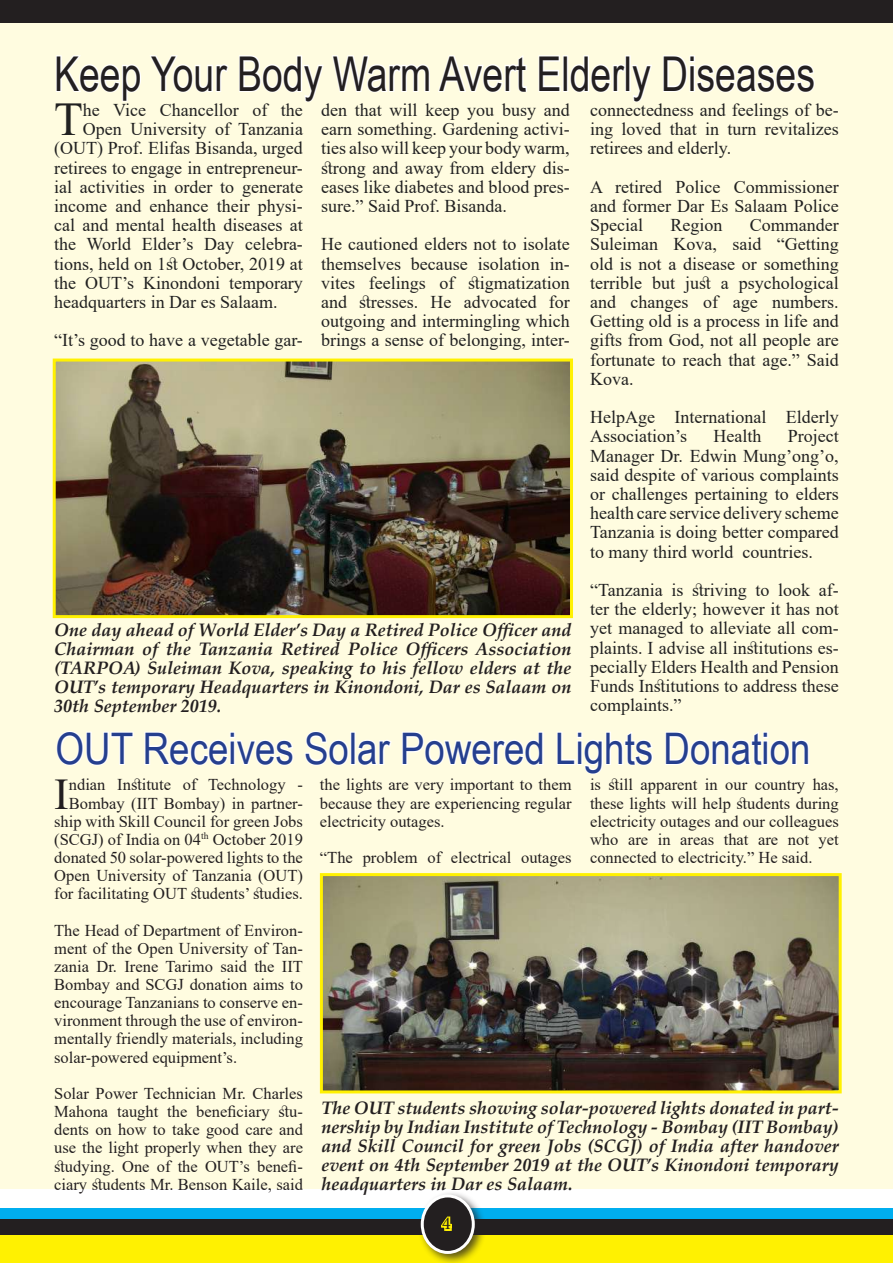
<style>
.page{position:relative;width:893px;height:1263px;background:#fff}
.page>*{position:absolute;margin:0;border:0;box-sizing:border-box;transform-origin:0 0}
.t1{font:48px "Arial Narrow";color:#231f20;scale:.95 1}
.t2{font:46.95px "Times New Roman";color:#212121}
.t3{font:43.95px "Times New Roman";color:#231f20}
.t4{font:43.5px "Arial Narrow";color:#253f8e}
.t5{font:18px/19.2px "Times New Roman";color:#212121;text-align:justify}
.t6{font:italic 700 18px/19px "Palatino Linotype";color:#231f20;text-align:justify}
.t7{font:18px "Minion Pro";color:#231f20}
.t8{font:16.5px/18.1px "Times New Roman";color:#231f20;text-align:justify}
</style>
<div class="page">
<div style="left:0;top:0;width:893px;height:1188px;background:#fffce0"></div>
<div style="left:0;top:1209px;width:893px;height:39px;background:#00aeef"></div>
<div style="left:0;top:1227px;width:893px;height:36px;background:#fff101"></div>
<div style="left:0;top:1219px;width:893px;height:15px;background:#231f20"></div>
<div style="left:417px;top:1191px;width:70px;height:72px;background:#231f20;opacity:.75"></div>
<div style="left:422px;top:1196px;width:51px;height:56px;background:#231f20;border-radius:50%"></div>
<div style="left:421px;top:1194px;width:54px;height:60px;border:3px solid #fff;border-radius:50%"></div>
<svg style="left:441px;top:1216px;width:11px;height:15px"></svg>
<div style="left:0;top:0;width:893px;height:23px;background:#231f20"></div>
<svg style="left:56px;top:55px;width:85px;height:47px"></svg>
<svg style="left:150px;top:55px;width:79px;height:38px"></svg>
<svg style="left:239px;top:55px;width:85px;height:47px"></svg>
<svg style="left:332px;top:55px;width:195px;height:38px"></svg>
<svg style="left:538px;top:55px;width:23px;height:37px"></svg>
<div style="left:563px;top:55px;width:5px;height:37px;border:2px solid #fff"></div>
<svg style="left:570px;top:55px;width:82px;height:47px"></svg>
<svg style="left:663px;top:55px;width:152px;height:38px"></svg>
<img style="left:57px;top:362px;width:512px;height:252px">
<div style="left:53px;top:358px;width:520px;height:260px;border:3px solid #fff101"></div>
<svg style="left:56px;top:731px;width:78px;height:35px"></svg>
<svg style="left:144px;top:732px;width:150px;height:34px"></svg>
<svg style="left:304px;top:731px;width:45px;height:35px"></svg>
<div style="left:350px;top:732px;width:6px;height:33px;border:2px solid #fff"></div>
<svg style="left:357px;top:740px;width:35px;height:26px"></svg>
<svg style="left:402px;top:732px;width:142px;height:34px"></svg>
<svg style="left:557px;top:732px;width:96px;height:42px"></svg>
<svg style="left:665px;top:732px;width:144px;height:34px"></svg>
<img style="left:324px;top:877px;width:514px;height:212px">
<div style="left:320px;top:873px;width:522px;height:220px;border:3px solid #fff101"></div>
<h1 class="t1" style="left:54px;top:39px;width:802px">Keep Your Body Warm Avert Elderly Diseases</h1>
<h2 class="t2" style="left:54px;top:86px;width:30px">T</h2>
<p class="t5" style="left:83px;top:100px;width:222px">he Vice Chancellor of the</p>
<p class="t5" style="left:321px;top:100px;width:250px">den that will keep you busy and earn something. Gardening activi&shy;ties also will keep your body warm, strong and away from eldery dis&shy;eases like diabetes and blood pres&shy;sure.” Said Prof. Bisanda.</p>
<p class="t5" style="left:321px;top:234px;width:250px">He cautioned elders not to isolate themselves because isolation in&shy;vites feelings of stigmatization and stresses. He advocated for outgoing and intermingling which brings a sense of belonging, inter-</p>
<p class="t5" style="left:590px;top:100px;width:250px">connectedness and feelings of be&shy;ing loved that in turn revitalizes retirees and elderly.</p>
<p class="t5" style="left:590px;top:177px;width:250px">A retired Police Commissioner and former Dar Es Salaam Police Special</p>
<p class="t5" style="left:83px;top:119px;width:222px">Open University of Tanzania</p>
<p class="t5" style="left:54px;top:138px;width:250px">(OUT) Prof. Elifas Bisanda, urged</p>
<p class="t5" style="left:54px;top:157px;width:250px">retirees to engage in entrepreneur-</p>
<p class="t5" style="left:54px;top:177px;width:250px">ial activities in order to generate</p>
<p class="t5" style="left:54px;top:196px;width:250px">income and enhance their physi-</p>
<p class="t5" style="left:54px;top:215px;width:250px">cal and mental health diseases at</p>
<p class="t5" style="left:54px;top:234px;width:250px">the World Elder’s Day celebra-</p>
<p class="t5" style="left:54px;top:253px;width:250px">tions, held on 1st October, 2019 at</p>
<p class="t5" style="left:54px;top:273px;width:250px">the OUT’s Kinondoni temporary</p>
<p class="t5" style="left:54px;top:292px;width:225px">headquarters in Dar es Salaam.</p>
<p class="t5" style="left:54px;top:330px;width:250px">“It’s good to have a vegetable gar-</p>
<p class="t5" style="left:590px;top:215px;width:250px;text-indent:160px">Commander Suleiman Kova, said “Getting old is not a disease or something terrible but just a psychological and changes of age numbers.<br>Getting old is a process in life and gifts from God, not all people are fortunate to reach that age.” Said Kova.</p>
<p class="t5" style="left:590px;top:407px;width:250px">HelpAge International Elderly<br>Association’s</p>
<p class="t5" style="left:670px;top:215px;width:54px">Region</p>
<p class="t5" style="left:590px;top:426px;width:250px;text-indent:198px">Project Manager Dr. Edwin Mung’ong’o, said despite of various complaints or challenges pertaining to elders health care service delivery scheme Tanzania is doing better compared to many third world countries.</p>
<p class="t5" style="left:590px;top:580px;width:250px">“Tanzania is striving to look af&shy;ter the elderly; however it has not yet managed to alleviate all com&shy;plaints. I advise all institutions es&shy;pecially Elders Health and Pension Funds Institutions to address these complaints.”</p>
<p class="t5" style="left:713px;top:426px;width:49px">Health</p>
<p class="t6" style="left:54px;top:619px;width:519px">One day ahead of World Elder’s Day a Retired Police Officer and Chairman of the Tanzania Retired Police Officers Association (TARPOA) Suleiman Kova, speaking to his fellow elders at the OUT’s temporary Headquarters in Kinondoni, Dar es Salaam on 30th September 2019.</p>
<h3 class="t4" style="left:56px;top:717px;width:756px">OUT Receives Solar Powered Lights Donation</h3>
<h3 class="t3" style="left:54px;top:763px;width:16px">I</h3>
<p class="t8" style="left:54px;top:775px;width:250px;text-align:right">ndian Institute of Technology - Bombay (IIT Bombay) in partner&shy;ship with Skill Council for green Jobs (SCGJ) of India on 04<sup>th</sup> October 2019 donated 50 solar-powered lights to the Open University of Tanzania (OUT) for facilitating OUT students’ studies.</p>
<p class="t8" style="left:54px;top:920px;width:250px">The Head of Department of Environ&shy;ment of the Open University of Tan&shy;zania Dr. Irene Tarimo said the IIT Bombay and SCGJ donation aims to encourage Tanzanians to conserve en&shy;vironment through the use of environ&shy;mentally friendly materials, including solar-powered equipment’s.</p>
<p class="t8" style="left:54px;top:1084px;width:250px">Solar Power Technician Mr. Charles Mahona taught the beneficiary stu&shy;dents on how to take good care and use the light properly when they are studying. One of the OUT’s benefi&shy;ciary students Mr. Benson Kaile, said</p>
<p class="t8" style="left:320px;top:775px;width:253px">the lights are very important to them because they are experiencing regular electricity outages.</p>
<p class="t8" style="left:320px;top:848px;width:253px">“The problem of electrical outages</p>
<p class="t8" style="left:590px;top:775px;width:250px">is still apparent in our country has, these lights will help students during electricity outages and our colleagues who are in areas that are not yet connected to electricity.” He said.</p>
<p class="t6" style="left:321px;top:1098px;width:519px">The OUT students showing solar-powered lights donated in part&shy;nership by Indian Institute of Technology - Bombay (IIT Bombay) and Skill Council for green Jobs (SCGJ) of India after handover event on 4th September 2019 at the OUT’s Kinondoni temporary headquarters in Dar es Salaam.</p>
<p class="t7" style="left:442px;top:1211px;width:10px">4</p>
</div>
